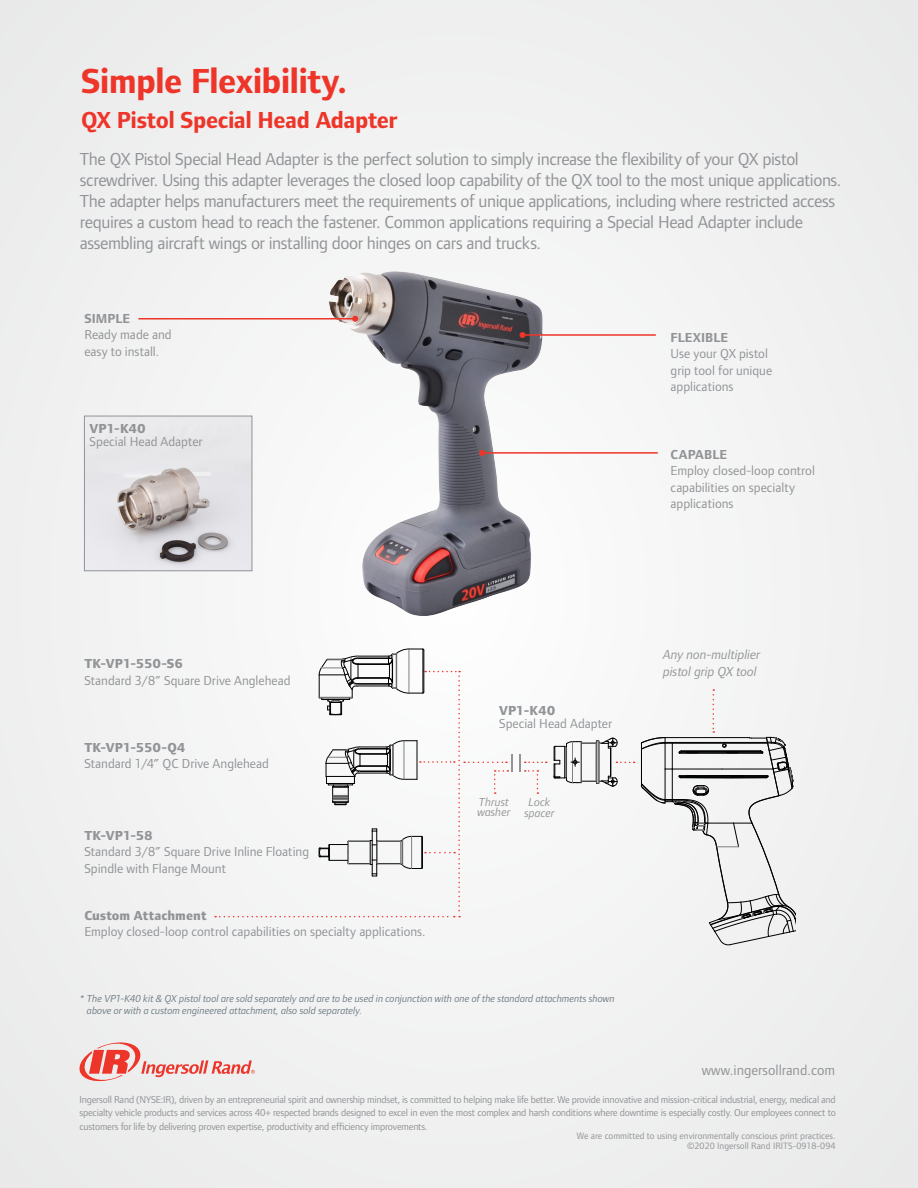
<style>
.page{position:relative;width:918px;height:1188px;background:#f0f0f1}
.page>*{position:absolute;margin:0;border:0;box-sizing:border-box;transform-origin:0 0}
.t1{font:700 36px "Foundry Form Sans";letter-spacing:-.02em;color:#ee3529}
.t2{font:700 24px "Foundry Form Sans";letter-spacing:-.02em;color:#ee3529}
.t3{font:18px/21px "Foundry Form Sans";letter-spacing:-.025em;color:#919396}
.t4{font:14.7px "Foundry Form Sans";color:#919396}
.t5{font:13.5px/16.5px "Foundry Form Sans";color:#919396}
.t6{font:800 13.5px "Foundry Form Sans";color:#919396}
.t7{font:italic 13.5px/16.2px "Foundry Form Sans";letter-spacing:-.005em;color:#919396}
.t8{font:700 13.5px "Foundry Form Sans";letter-spacing:.005em;color:#919396}
.t9{font:italic 12px "Foundry Form Sans";color:#919396}
.t10{font:italic 10.5px/12px "Foundry Form Sans";letter-spacing:-.005em;color:#6f7c83}
.t11{font:10.35px/13.2px "Foundry Form Sans";letter-spacing:-.02em;color:#919396;text-align:justify}
.t12{font:9.6px "Foundry Form Sans";color:#919396}
.s1{font-weight:700}
</style>
<div class="page">
<img style="left:86px;top:433px;width:141px;height:134px">
<div style="left:84px;top:416px;width:168px;height:155px;border:1px solid #919396"></div>
<img style="left:227px;top:271px;width:339px;height:347px">
<hr style="left:138px;top:318px;width:217px;height:2px;background:#ee3529">
<svg style="left:352px;top:316px;width:6px;height:6px"></svg>
<hr style="left:523px;top:334px;width:133px;height:2px;background:#ee3529">
<svg style="left:520px;top:332px;width:6px;height:6px"></svg>
<hr style="left:482px;top:452px;width:176px;height:2px;background:#ee3529">
<svg style="left:479px;top:450px;width:6px;height:6px"></svg>
<svg style="left:215px;top:649px;width:297px;height:268px"></svg>
<svg style="left:520px;top:755px;width:27px;height:39px"></svg>
<svg style="left:554px;top:689px;width:241px;height:257px"></svg>
<svg style="left:79px;top:1042px;width:176px;height:40px"></svg>
<p class="t1" style="left:81px;top:60px;width:268px">Simple Flexibility.</p>
<p class="t2" style="left:81px;top:106px;width:318px">QX Pistol Special Head Adapter</p>
<p class="t3" style="left:80px;top:148px;width:763px">The QX Pistol Special Head Adapter is the perfect solution to simply increase the flexibility of your QX pistol screwdriver. Using this adapter leverages the closed loop capability of the QX tool to the most unique applications.<br>The adapter helps manufacturers meet the requirements of unique applications, including where restricted access requires a custom head to reach the fastener. Common applications requiring a Special Head Adapter include assembling aircraft wings or installing door hinges on cars and trucks.</p>
<p class="t8" style="left:84px;top:310px;width:47px">SIMPLE</p>
<p class="t5" style="left:84px;top:327px;width:89px">Ready made and easy to install.</p>
<p class="t6" style="left:90px;top:421px;width:58px">VP1-K40</p>
<p class="t5" style="left:90px;top:434px;width:115px">Special Head Adapter</p>
<p class="t5" style="left:671px;top:329px;width:103px"><span class="s1">FLEXIBLE<br></span>Use your QX pistol grip tool for unique applications</p>
<p class="t8" style="left:671px;top:447px;width:58px">CAPABLE</p>
<p class="t5" style="left:671px;top:463px;width:146px">Employ closed-loop control capabilities on specialty applications</p>
<p class="t6" style="left:84px;top:656px;width:100px">TK-VP1-550-S6</p>
<p class="t5" style="left:84px;top:672px;width:208px">Standard 3/8” Square Drive Anglehead</p>
<p class="t6" style="left:84px;top:740px;width:103px">TK-VP1-550-Q4</p>
<p class="t5" style="left:84px;top:755px;width:186px">Standard 1/4” QC Drive Anglehead</p>
<p class="t6" style="left:84px;top:828px;width:70px">TK-VP1-58</p>
<p class="t5" style="left:84px;top:844px;width:226px">Standard 3/8” Square Drive Inline Floating<br>Spindle with Flange Mount</p>
<p class="t6" style="left:84px;top:908px;width:124px">Custom Attachment</p>
<p class="t5" style="left:84px;top:923px;width:343px">Employ closed-loop control capabilities on specialty applications.</p>
<p class="t6" style="left:499px;top:703px;width:58px">VP1-K40</p>
<p class="t5" style="left:499px;top:715px;width:115px">Special Head Adapter</p>
<p class="t9" style="left:479px;top:795px;width:31px">Thrust</p>
<p class="t9" style="left:477px;top:806px;width:34px">washer</p>
<p class="t9" style="left:529px;top:796px;width:23px">Lock</p>
<p class="t9" style="left:524px;top:806px;width:32px">spacer</p>
<p class="t10" style="left:87px;top:993px;width:529px;text-indent:-7px">* The VP1-K40 kit &amp; QX pistol tool are sold separately and are to be used in conjunction with one of the standard attachments shown above or with a custom engineered attachment, also sold separately.</p>
<p class="t7" style="left:663px;top:647px;width:99px">Any non-multiplier pistol grip QX tool</p>
<p class="t4" style="left:702px;top:1061px;width:135px">www.ingersollrand.com</p>
<p class="t11" style="left:80px;top:1093px;width:758px">Ingersoll Rand (NYSE:IR), driven by an entrepreneurial spirit and ownership mindset, is committed to helping make life better. We provide innovative and mission-critical industrial, energy, medical and specialty vehicle products and services across 40+ respected brands designed to excel in even the most complex and harsh conditions where downtime is especially costly. Our employees connect to customers for life by delivering proven expertise, productivity and efficiency improvements.</p>
<p class="t12" style="left:577px;top:1130px;width:260px">We are committed to using environmentally conscious print practices.</p>
<p class="t12" style="left:687px;top:1140px;width:150px">©2020 Ingersoll Rand IRITS-0918-094</p>
</div>
